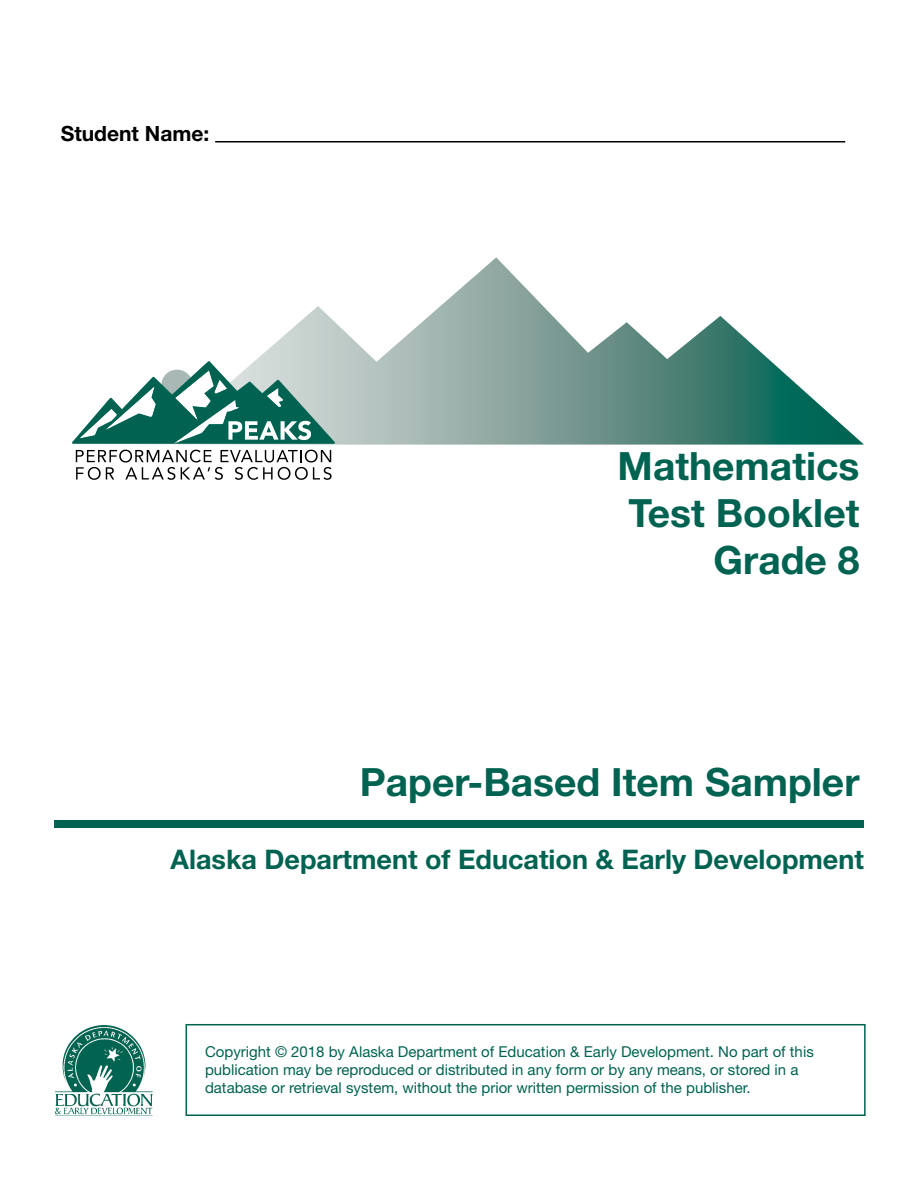
<style>
.page{position:relative;width:918px;height:1188px;background:#fff}
.page>*{position:absolute;margin:0;border:0;box-sizing:border-box;transform-origin:0 0}
.xSetup_Cover_Head2{font:700 39px "Helvetica Neue LT Std";color:#006351}
.xSetup_Cover_Head3{font:700 27px "Helvetica Neue LT Std";color:#006351}
.xSetup_Cover_Head1{font:700 21px "Helvetica Neue LT Std";color:#000}
.xSetup_Cover_Copyrig{font:15px/18px "Helvetica Neue LT Std";color:#006351}
</style>
<div class="page">
<img style="left:55px;top:1025px;width:97px;height:91px">
<div style="left:54px;top:821px;width:810px;height:7px;background:#006351"></div>
<svg style="left:140px;top:257px;width:724px;height:188px"></svg>
<svg style="left:76px;top:450px;width:256px;height:30px"></svg>
<svg style="left:72px;top:361px;width:263px;height:83px"></svg>
<hr style="left:215px;top:141px;width:630px;height:1px;background:#000">
<div style="left:186px;top:1024px;width:680px;height:92px;border:2px solid #006351"></div>
<h1 class="xSetup_Cover_Head1" style="left:61px;top:121px;width:150px">Student Name:</h1>
<h2 class="xSetup_Cover_Head2" style="left:618px;top:442px;width:243px">Mathematics</h2>
<h2 class="xSetup_Cover_Head2" style="left:628px;top:489px;width:233px">Test Booklet</h2>
<h2 class="xSetup_Cover_Head2" style="left:714px;top:536px;width:147px">Grade 8</h2>
<h2 class="xSetup_Cover_Head2" style="left:360px;top:758px;width:501px">Paper-Based Item Sampler</h2>
<h3 class="xSetup_Cover_Head3" style="left:171px;top:843px;width:695px">Alaska Department of Education &amp; Early Development</h3>
<p class="xSetup_Cover_Copyrig" style="left:205px;top:1043px;width:610px">Copyright © 2018 by Alaska Department of Education &amp; Early Development. No part of this publication may be reproduced or distributed in any form or by any means, or stored in a database or retrieval system, without the prior written permission of the publisher.</p>
</div>
